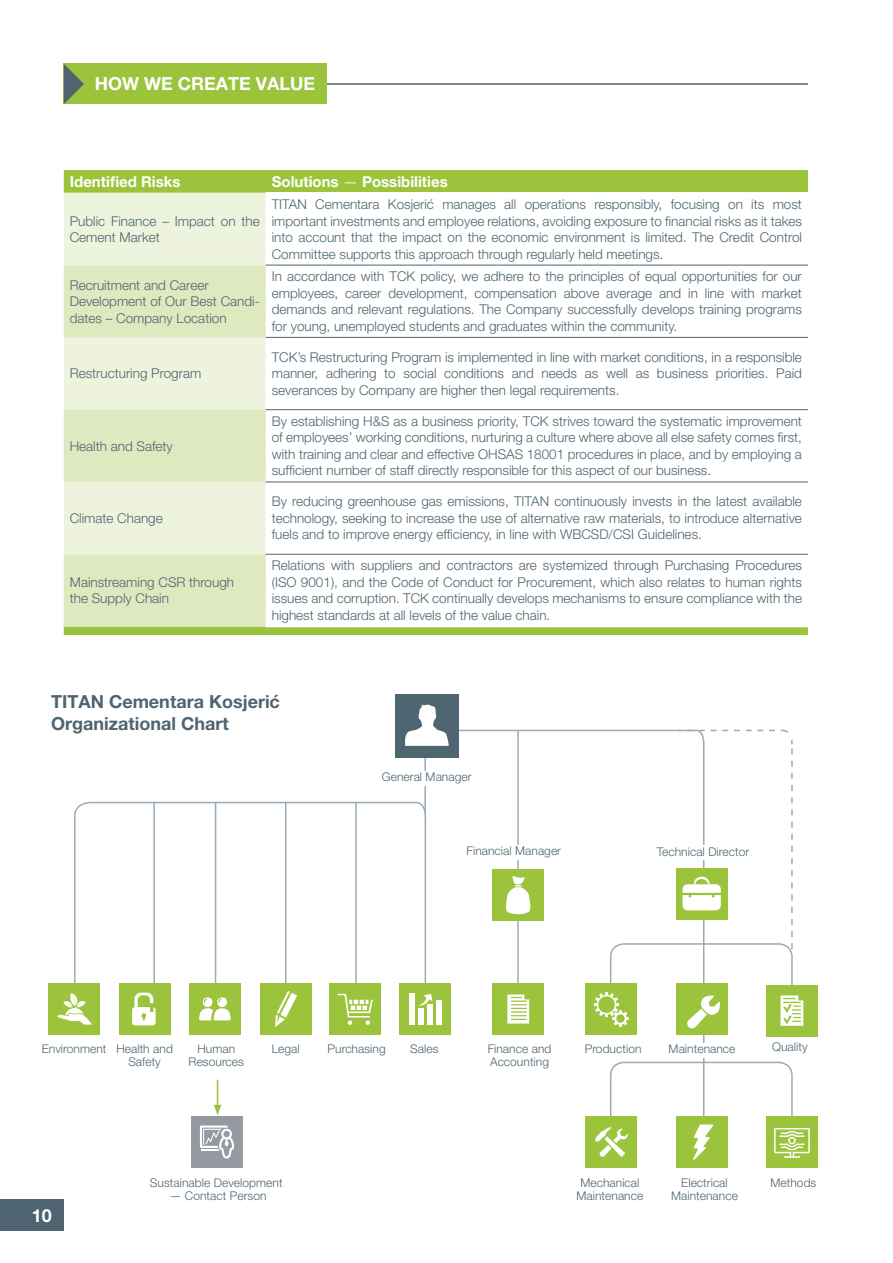
<style>
.page{position:relative;width:893px;height:1263px;background:#fff}
.page>*{position:absolute;margin:0;border:0;box-sizing:border-box;transform-origin:0 0}
.t1{font:700 18px/21.6px "Helvetica Neue LT Pro";color:#4e6470}
.t2{font:700 18px "Helvetica Neue LT Pro";color:#fff}
.t3{font:700 15px "Helvetica Neue LT Pro";color:#fff}
.t4{font:300 13.5px/16.5px "Helvetica Neue LT Pro";color:#4e6470;text-align:justify}
.t5{font:300 12px/13.5px "Helvetica Neue LT Pro";letter-spacing:.005em;color:#4e6470;text-align:center}
.s1{font-weight:300}
</style>
<div class="page">
<div style="left:0;top:1199px;width:64px;height:32px;background:#4e6470"></div>
<svg style="left:64px;top:170px;width:744px;height:465px;background:#9cc53f"></svg>
<div style="left:64px;top:193px;width:202px;height:72px;background:#edf3dd"></div>
<svg style="left:266px;top:194px;width:542px;height:71px"></svg>
<svg style="left:64px;top:265px;width:202px;height:361px;background:#e4edcb"></svg>
<svg style="left:266px;top:266px;width:542px;height:360px"></svg>
<hr style="left:266px;top:192px;width:542px;height:2px;background:#fff">
<hr style="left:266px;top:626px;width:542px;height:1px;background:#fff">
<hr style="left:266px;top:265px;width:542px;height:1px;background:#4e6470">
<hr style="left:266px;top:337px;width:542px;height:1px;background:#4e6470">
<hr style="left:266px;top:409px;width:542px;height:1px;background:#4e6470">
<hr style="left:266px;top:482px;width:542px;height:1px;background:#4e6470">
<hr style="left:266px;top:554px;width:542px;height:1px;background:#4e6470">
<hr style="left:215px;top:802px;width:1px;height:232px;background:#9aabb5">
<hr style="left:517px;top:730px;width:2px;height:260px;background:#9aabb5">
<hr style="left:74px;top:816px;width:1px;height:170px;background:#9aabb5">
<hr style="left:153px;top:802px;width:2px;height:184px;background:#9aabb5">
<hr style="left:425px;top:815px;width:1px;height:171px;background:#9aabb5">
<hr style="left:285px;top:802px;width:1px;height:196px;background:#9aabb5">
<hr style="left:355px;top:802px;width:2px;height:188px;background:#9aabb5">
<hr style="left:610px;top:1076px;width:1px;height:46px;background:#9aabb5">
<hr style="left:610px;top:957px;width:1px;height:76px;background:#9aabb5">
<hr style="left:791px;top:1076px;width:2px;height:45px;background:#9aabb5">
<hr style="left:791px;top:957px;width:2px;height:76px;background:#9aabb5">
<hr style="left:703px;top:1061px;width:1px;height:61px;background:#9aabb5">
<hr style="left:703px;top:743px;width:1px;height:319px;background:#9aabb5">
<svg style="left:610px;top:1061px;width:14px;height:16px"></svg>
<svg style="left:778px;top:1061px;width:15px;height:16px"></svg>
<hr style="left:623px;top:1062px;width:158px;height:1px;background:#9aabb5">
<div style="left:395px;top:695px;width:63px;height:63px;background:#4e6470"></div>
<div style="left:119px;top:984px;width:51px;height:51px;background:#9bc43c"></div>
<svg style="left:132px;top:993px;width:24px;height:32px"></svg>
<div style="left:493px;top:984px;width:51px;height:51px;background:#9bc43c"></div>
<svg style="left:507px;top:994px;width:22px;height:29px"></svg>
<div style="left:330px;top:984px;width:51px;height:51px;background:#9bc43c"></div>
<svg style="left:337px;top:994px;width:36px;height:31px"></svg>
<div style="left:586px;top:984px;width:51px;height:51px;background:#9bc43c"></div>
<svg style="left:594px;top:992px;width:35px;height:35px"></svg>
<div style="left:766px;top:985px;width:51px;height:51px;background:#9bc43c"></div>
<svg style="left:781px;top:995px;width:22px;height:31px"></svg>
<svg style="left:74px;top:704px;width:719px;height:255px"></svg>
<div style="left:260px;top:984px;width:51px;height:51px;background:#9bc43c"></div>
<svg style="left:275px;top:991px;width:22px;height:36px"></svg>
<div style="left:189px;top:984px;width:51px;height:51px;background:#9bc43c"></div>
<svg style="left:199px;top:997px;width:32px;height:23px"></svg>
<div style="left:651px;top:845px;width:110px;height:14px;background:#fff"></div>
<div style="left:663px;top:1043px;width:110px;height:14px;background:#fff"></div>
<div style="left:49px;top:984px;width:51px;height:51px;background:#9bc43c"></div>
<svg style="left:57px;top:993px;width:35px;height:31px"></svg>
<div style="left:676px;top:1116px;width:51px;height:51px;background:#9bc43c"></div>
<svg style="left:693px;top:1124px;width:20px;height:36px"></svg>
<div style="left:586px;top:1116px;width:51px;height:51px;background:#9bc43c"></div>
<svg style="left:595px;top:1127px;width:33px;height:30px"></svg>
<div style="left:400px;top:984px;width:51px;height:51px;background:#9bc43c"></div>
<div style="left:409px;top:994px;width:6px;height:31px;background:#fff"></div>
<div style="left:418px;top:1008px;width:6px;height:17px;background:#fff"></div>
<div style="left:427px;top:1004px;width:6px;height:21px;background:#fff"></div>
<div style="left:436px;top:1000px;width:6px;height:25px;background:#fff"></div>
<svg style="left:418px;top:994px;width:14px;height:12px"></svg>
<div style="left:191px;top:1116px;width:51px;height:51px;background:#959aa2"></div>
<svg style="left:200px;top:1125px;width:34px;height:33px"></svg>
<svg style="left:214px;top:1080px;width:7px;height:35px"></svg>
<div style="left:371px;top:771px;width:110px;height:14px;background:#fff"></div>
<div style="left:766px;top:1116px;width:51px;height:51px;background:#9bc43c"></div>
<svg style="left:774px;top:1128px;width:36px;height:30px"></svg>
<div style="left:676px;top:984px;width:51px;height:51px;background:#9bc43c"></div>
<svg style="left:687px;top:995px;width:33px;height:33px"></svg>
<hr style="left:183px;top:83px;width:625px;height:2px;background:#4e6470">
<div style="left:64px;top:64px;width:263px;height:40px;background:#9bc43c"></div>
<svg style="left:64px;top:64px;width:20px;height:40px"></svg>
<h1 class="t2" style="left:95px;top:73px;width:109px">How We Create</h1>
<h1 class="t2" style="left:256px;top:73px;width:25px">Value</h1>
<p class="t3" style="left:70px;top:172px;width:112px">Identified Risks</p>
<p class="t3" style="left:272px;top:172px;width:178px">Solutions <span class="s1">—</span> Possibilities</p>
<p class="t4" style="left:70px;top:212px;width:191px">Public Finance – Impact on the<br>Cement Market</p>
<p class="t4" style="left:272px;top:196px;width:532px">TITAN Cementara Kosjerić manages all operations responsibly, focusing on its most important investments and employee relations, avoiding exposure to financial risks as it takes into account that the impact on the economic environment is limited. The Credit Control Committee supports this approach through regularly held meetings.</p>
<p class="t4" style="left:70px;top:276px;width:191px;text-align:left">Recruitment and Career<br>Development of Our Best Candi&shy;dates – Company Location</p>
<p class="t4" style="left:272px;top:268px;width:532px">In accordance with TCK policy, we adhere to the principles of equal opportunities for our employees, career development, compensation above average and in line with market demands and relevant regulations. The Company successfully develops training programs for young, unemployed students and graduates within the community.</p>
<p class="t4" style="left:70px;top:365px;width:133px">Restructuring Program</p>
<p class="t4" style="left:272px;top:348px;width:532px">TCK’s Restructuring Program is implemented in line with market conditions, in a responsible manner, adhering to social conditions and needs as well as business priorities. Paid severances by Company are higher then legal requirements.</p>
<p class="t4" style="left:70px;top:437px;width:105px">Health and Safety</p>
<p class="t4" style="left:70px;top:510px;width:95px">Climate Change</p>
<p class="t4" style="left:70px;top:574px;width:166px">Mainstreaming CSR through the Supply Chain</p>
<p class="t4" style="left:272px;top:412px;width:532px">By establishing H&amp;S as a business priority, TCK strives toward the systematic improvement of employees’ working conditions, nurturing a culture where above all else safety comes first, with training and clear and effective OHSAS 18001 procedures in place, and by employing a sufficient number of staff directly responsible for this aspect of our business.</p>
<p class="t4" style="left:272px;top:493px;width:532px">By reducing greenhouse gas emissions, TITAN continuously invests in the latest available technology, seeking to increase the use of alternative raw materials, to introduce alternative fuels and to improve energy efficiency, in line with WBCSD/CSI Guidelines.</p>
<p class="t4" style="left:272px;top:557px;width:532px">Relations with suppliers and contractors are systemized through Purchasing Procedures (ISO 9001), and the Code of Conduct for Procurement, which also relates to human rights issues and corruption. TCK continually develops mechanisms to ensure compliance with the highest standards at all levels of the value chain.</p>
<h1 class="t1" style="left:51px;top:690px;width:230px">TITAN Cementara Kosjerić<br>Organizational Chart</h1>
<p class="t5" style="left:382px;top:770px;width:91px">General Manager</p>
<p class="t5" style="left:467px;top:844px;width:96px">Financial Manager</p>
<p class="t5" style="left:657px;top:845px;width:94px">Technical Director</p>
<p class="t5" style="left:128px;top:1041px;width:46px;text-align:left;text-indent:-87px">Environment Health and<br>Safety</p>
<p class="t5" style="left:272px;top:1041px;width:30px">Legal</p>
<p class="t5" style="left:328px;top:1041px;width:60px">Purchasing</p>
<p class="t5" style="left:410px;top:1041px;width:30px">Sales</p>
<p class="t5" style="left:189px;top:1041px;width:57px">Human<br>Resources</p>
<p class="t5" style="left:488px;top:1041px;width:65px;text-align:left">Finance and<br>Accounting</p>
<p class="t5" style="left:585px;top:1041px;width:58px">Production</p>
<p class="t5" style="left:669px;top:1041px;width:68px">Maintenance</p>
<p class="t5" style="left:772px;top:1040px;width:37px">Quality</p>
<p class="t5" style="left:150px;top:1175px;width:134px">Sustainable Development</p>
<p class="t5" style="left:169px;top:1189px;width:99px">— Contact Person</p>
<p class="t5" style="left:576px;top:1175px;width:68px">Mechanical<br>Maintenance</p>
<p class="t5" style="left:671px;top:1175px;width:68px">Electrical<br>Maintenance</p>
<p class="t5" style="left:770px;top:1175px;width:47px">Methods</p>
<h1 class="t2" style="left:32px;top:1204px;width:22px">10</h1>
</div>
